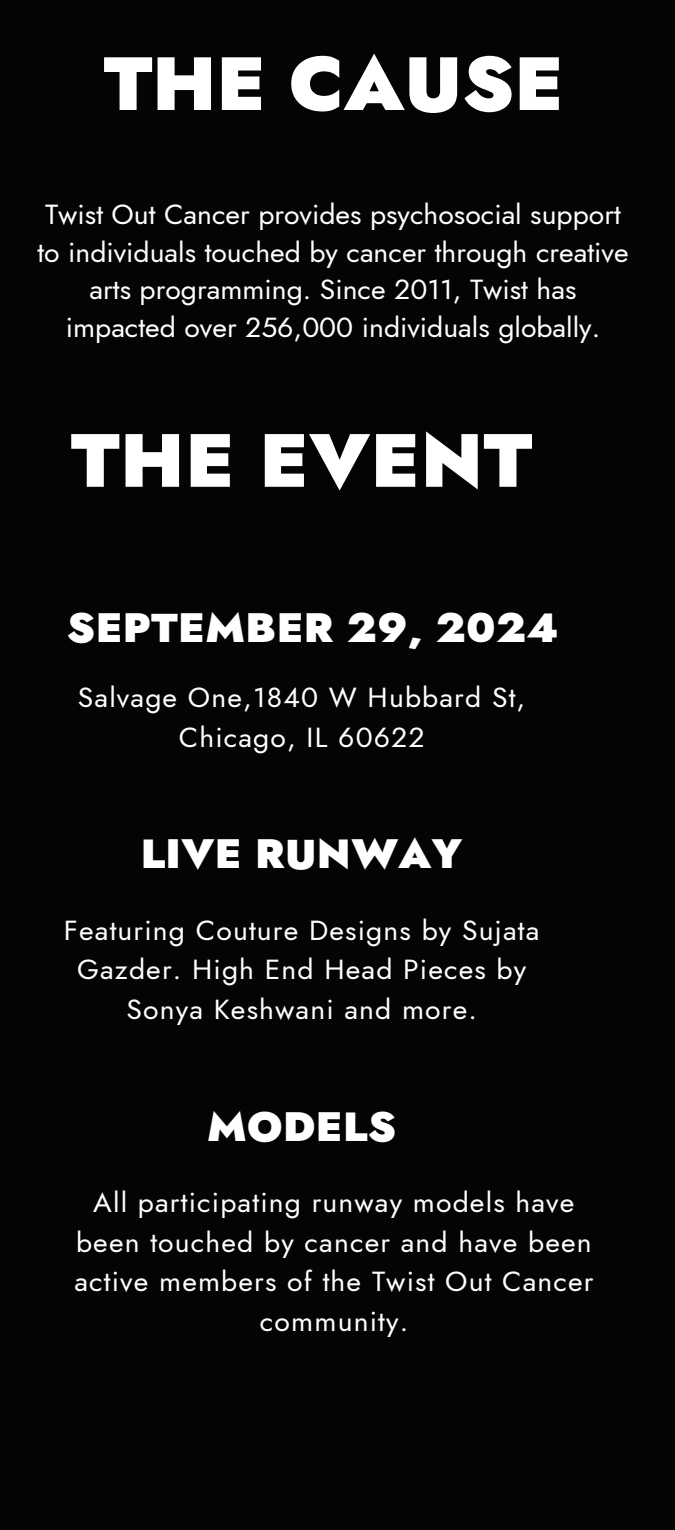
<style>
.page{position:relative;width:675px;height:1530px;background:#040503}
.page>*{position:absolute;margin:0;border:0;box-sizing:border-box;transform-origin:0 0}
.t1{font:900 75.25px "Jost";letter-spacing:.005em;color:#fff}
.t2{font:900 41px "Jost";letter-spacing:.01em;color:#fff}
.t3{font:27.5px/39.2px "Jost";letter-spacing:.04em;color:#fff;text-align:center}
.t4{font:27.5px/37.5px "Jost";color:#fff;text-align:center}
</style>
<div class="page">
<h1 class="t1" style="left:104px;top:29px;width:461px">THE CAUSE</h1>
<p class="t4" style="left:37px;top:196px;width:593px">Twist Out Cancer provides psychosocial support to individuals touched by cancer through creative arts programming. Since 2011, Twist has impacted over 256,000 individuals globally.</p>
<h1 class="t1" style="left:71px;top:406px;width:462px">THE EVENT</h1>
<h2 class="t2" style="left:67px;top:598px;width:494px">SEPTEMBER 29, 2024</h2>
<p class="t3" style="left:78px;top:678px;width:449px">Salvage One,1840 W Hubbard St,<br>Chicago, IL 60622</p>
<h2 class="t2" style="left:141px;top:824px;width:323px">LIVE RUNWAY</h2>
<p class="t3" style="left:64px;top:911px;width:477px">Featuring Couture Designs by Sujata<br>Gazder. High End Head Pieces by<br>Sonya Keshwani and more.</p>
<h2 class="t2" style="left:207px;top:1097px;width:191px">MODELS</h2>
<p class="t3" style="left:74px;top:1183px;width:521px">All participating runway models have been touched by cancer and have been active members of the Twist Out Cancer community.</p>
</div>
